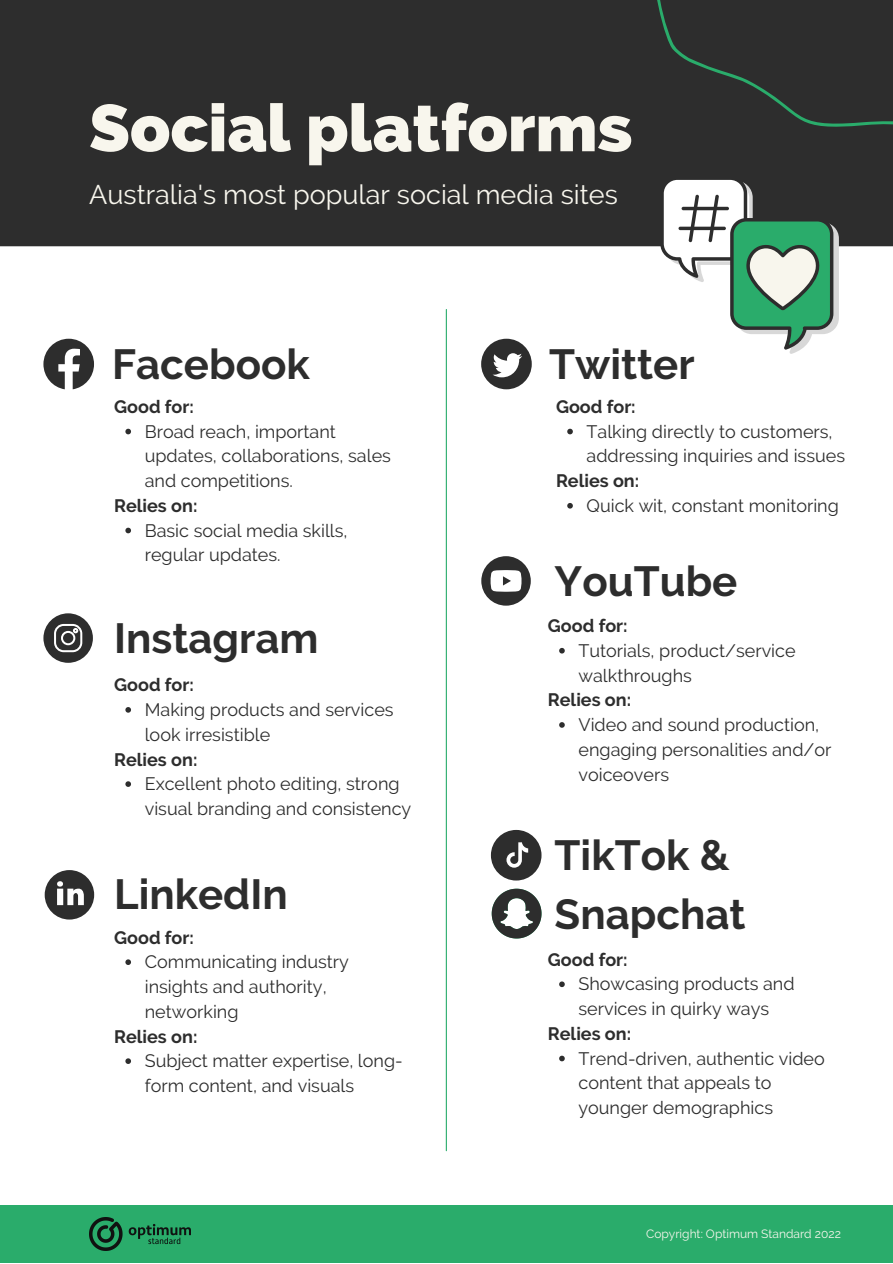
<style>
.page{position:relative;width:893px;height:1264px;background:#fff}
.page>*{position:absolute;margin:0;border:0;box-sizing:border-box;transform-origin:0 0}
.t1{font:800 66px "Raleway";color:#f8f6ed}
.t2{font:700 42px "Raleway";color:#2d2d2d}
.t3{font:27px "Raleway";color:#f8f6ed}
.t4{font:18px/24.8px "Raleway";color:#2d2d2d}
.t5{font:700 18px "Raleway";color:#2d2d2d}
.t6{font:12px "Raleway";color:#f8f6ed}
</style>
<div class="page">
<div style="left:0;top:1205px;width:892px;height:57px;background:#2aac6b"></div>
<div style="left:0;top:0;width:892px;height:246px;background:#2d2d2d"></div>
<hr style="left:446px;top:309px;width:1px;height:841px;background:#2aac6b">
<svg style="left:491px;top:888px;width:50px;height:50px"></svg>
<div style="left:491px;top:830px;width:50px;height:50px;background:#2d2d2d;border-radius:50%"></div>
<svg style="left:498px;top:837px;width:31px;height:31px"></svg>
<svg style="left:559px;top:981px;width:5px;height:6px"></svg>
<svg style="left:559px;top:1055px;width:5px;height:6px"></svg>
<svg style="left:660px;top:179px;width:178px;height:175px"></svg>
<svg style="left:43px;top:339px;width:51px;height:50px"></svg>
<svg style="left:125px;top:429px;width:6px;height:5px"></svg>
<svg style="left:125px;top:527px;width:6px;height:6px"></svg>
<svg style="left:43px;top:613px;width:50px;height:49px"></svg>
<svg style="left:125px;top:707px;width:6px;height:5px"></svg>
<svg style="left:125px;top:781px;width:6px;height:6px"></svg>
<svg style="left:45px;top:870px;width:49px;height:49px"></svg>
<svg style="left:125px;top:959px;width:6px;height:6px"></svg>
<svg style="left:125px;top:1058px;width:6px;height:5px"></svg>
<svg style="left:481px;top:556px;width:49px;height:49px"></svg>
<svg style="left:559px;top:648px;width:5px;height:5px"></svg>
<svg style="left:559px;top:722px;width:5px;height:5px"></svg>
<svg style="left:481px;top:339px;width:50px;height:50px"></svg>
<svg style="left:567px;top:429px;width:6px;height:5px"></svg>
<svg style="left:567px;top:503px;width:6px;height:5px"></svg>
<img style="left:89px;top:1217px;width:101px;height:33px">
<svg style="left:657px;top:0;width:235px;height:127px"></svg>
<h1 class="t1" style="left:89px;top:89px;width:544px">Social platforms</h1>
<h3 class="t3" style="left:89px;top:179px;width:530px">Australia's most popular social media sites</h3>
<h2 class="t2" style="left:112px;top:339px;width:199px">Facebook</h2>
<p class="t5" style="left:114px;top:396px;width:81px">Good for:</p>
<p class="t4" style="left:145px;top:419px;width:248px">Broad reach, important updates, collaborations, sales and competitions.</p>
<p class="t4" style="left:145px;top:518px;width:204px">Basic social media skills, regular updates.</p>
<p class="t5" style="left:114px;top:495px;width:85px">Relies on:</p>
<h2 class="t2" style="left:114px;top:613px;width:206px">Instagram</h2>
<p class="t5" style="left:114px;top:674px;width:81px">Good for:</p>
<p class="t4" style="left:145px;top:697px;width:250px">Making products and services look irresistible</p>
<p class="t4" style="left:145px;top:771px;width:268px">Excellent photo editing, strong visual branding and consistency</p>
<p class="t5" style="left:114px;top:748px;width:85px">Relies on:</p>
<h2 class="t2" style="left:114px;top:869px;width:175px">LinkedIn</h2>
<p class="t5" style="left:114px;top:926px;width:81px">Good for:</p>
<p class="t4" style="left:145px;top:949px;width:206px">Communicating industry insights and authority, networking</p>
<p class="t4" style="left:145px;top:1048px;width:259px">Subject matter expertise, long&shy;form content, and visuals</p>
<p class="t5" style="left:114px;top:1025px;width:85px">Relies on:</p>
<h2 class="t2" style="left:549px;top:339px;width:147px">Twitter</h2>
<p class="t5" style="left:556px;top:396px;width:81px">Good for:</p>
<p class="t4" style="left:586px;top:419px;width:260px">Talking directly to customers, addressing inquiries and issues</p>
<p class="t4" style="left:586px;top:493px;width:254px">Quick wit, constant monitoring</p>
<p class="t5" style="left:556px;top:470px;width:85px">Relies on:</p>
<h2 class="t2" style="left:554px;top:556px;width:184px">YouTube</h2>
<p class="t5" style="left:548px;top:615px;width:81px">Good for:</p>
<p class="t4" style="left:578px;top:638px;width:219px">Tutorials, product/service walkthroughs</p>
<p class="t4" style="left:578px;top:712px;width:254px">Video and sound production, engaging personalities and/or voiceovers</p>
<p class="t5" style="left:548px;top:689px;width:85px">Relies on:</p>
<h2 class="t2" style="left:554px;top:830px;width:176px">TikTok &amp;</h2>
<h2 class="t2" style="left:554px;top:889px;width:192px">Snapchat</h2>
<p class="t5" style="left:548px;top:948px;width:81px">Good for:</p>
<p class="t4" style="left:578px;top:971px;width:217px">Showcasing products and services in quirky ways</p>
<p class="t4" style="left:578px;top:1045px;width:248px">Trend-driven, authentic video content that appeals to younger demographics</p>
<p class="t5" style="left:548px;top:1023px;width:85px">Relies on:</p>
<p class="t6" style="left:646px;top:1226px;width:196px">Copyright: Optimum Standard 2022</p>
</div>
